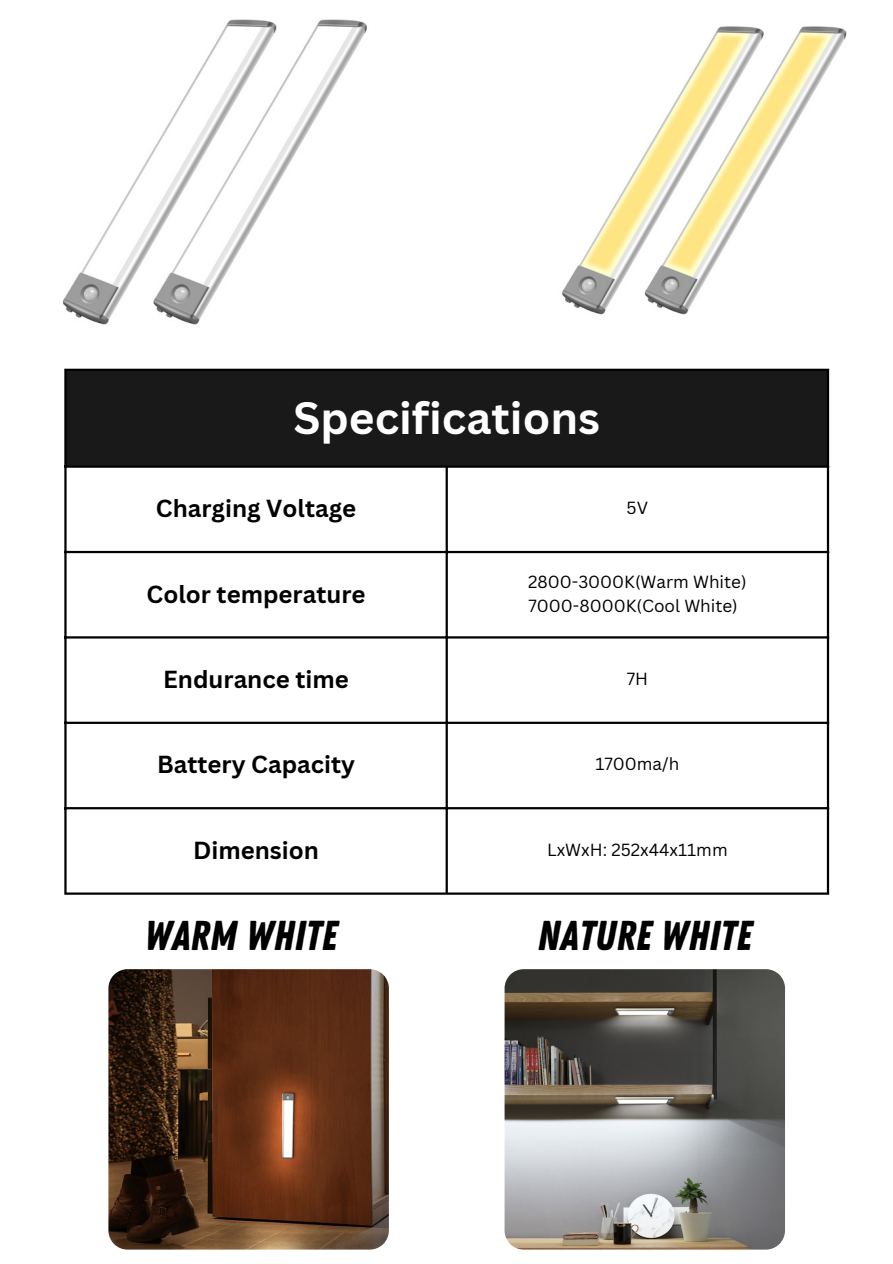
<style>
.page{position:relative;width:893px;height:1264px;background:#fff}
.page>*{position:absolute;margin:0;border:0;box-sizing:border-box;transform-origin:0 0}
.t1{font:700 44.1px "Canva Sans";color:#fff}
.t2{font:41.7px "Zing Rust Base";color:#000}
.t3{font:700 24px "Canva Sans";color:#000}
.t4{font:17.1px "Canva Sans";color:#000}
</style>
<div class="page">
<img style="left:62px;top:19px;width:348px;height:350px">
<img style="left:108px;top:969px;width:281px;height:280px">
<img style="left:504px;top:969px;width:281px;height:280px">
<img style="left:500px;top:26px;width:347px;height:343px">
<div style="left:65px;top:369px;width:763px;height:98px;background:#191919"></div>
<hr style="left:64px;top:371px;width:3px;height:521px;background:#000">
<hr style="left:445px;top:468px;width:3px;height:424px;background:#000">
<hr style="left:826px;top:371px;width:3px;height:521px;background:#000">
<hr style="left:64px;top:369px;width:765px;height:2px;background:#000">
<hr style="left:64px;top:465px;width:765px;height:3px;background:#000">
<hr style="left:64px;top:551px;width:765px;height:2px;background:#000">
<hr style="left:64px;top:636px;width:765px;height:2px;background:#000">
<hr style="left:64px;top:721px;width:765px;height:3px;background:#000">
<hr style="left:64px;top:807px;width:765px;height:2px;background:#000">
<hr style="left:64px;top:892px;width:765px;height:2px;background:#000">
<p class="t1" style="left:293px;top:387px;width:308px">Specifications</p>
<p class="t3" style="left:156px;top:491px;width:202px">Charging Voltage</p>
<p class="t4" style="left:626px;top:495px;width:23px">5V</p>
<p class="t3" style="left:146px;top:577px;width:220px">Color temperature</p>
<p class="t4" style="left:528px;top:569px;width:220px">2800-3000K(Warm White)</p>
<p class="t4" style="left:528px;top:593px;width:211px">7000-8000K(Cool White)</p>
<p class="t3" style="left:163px;top:662px;width:187px">Endurance time</p>
<p class="t4" style="left:626px;top:666px;width:23px">7H</p>
<p class="t3" style="left:157px;top:747px;width:199px">Battery Capacity</p>
<p class="t4" style="left:595px;top:751px;width:85px">1700ma/h</p>
<h1 class="t3" style="left:193px;top:833px;width:127px">Dimension</h1>
<h1 class="t4" style="left:547px;top:837px;width:182px">LxWxH: 252x44x11mm</h1>
<p class="t2" style="left:144px;top:911px;width:194px">WARM WHITE</p>
<p class="t2" style="left:537px;top:911px;width:216px">NATURE WHITE</p>
</div>
